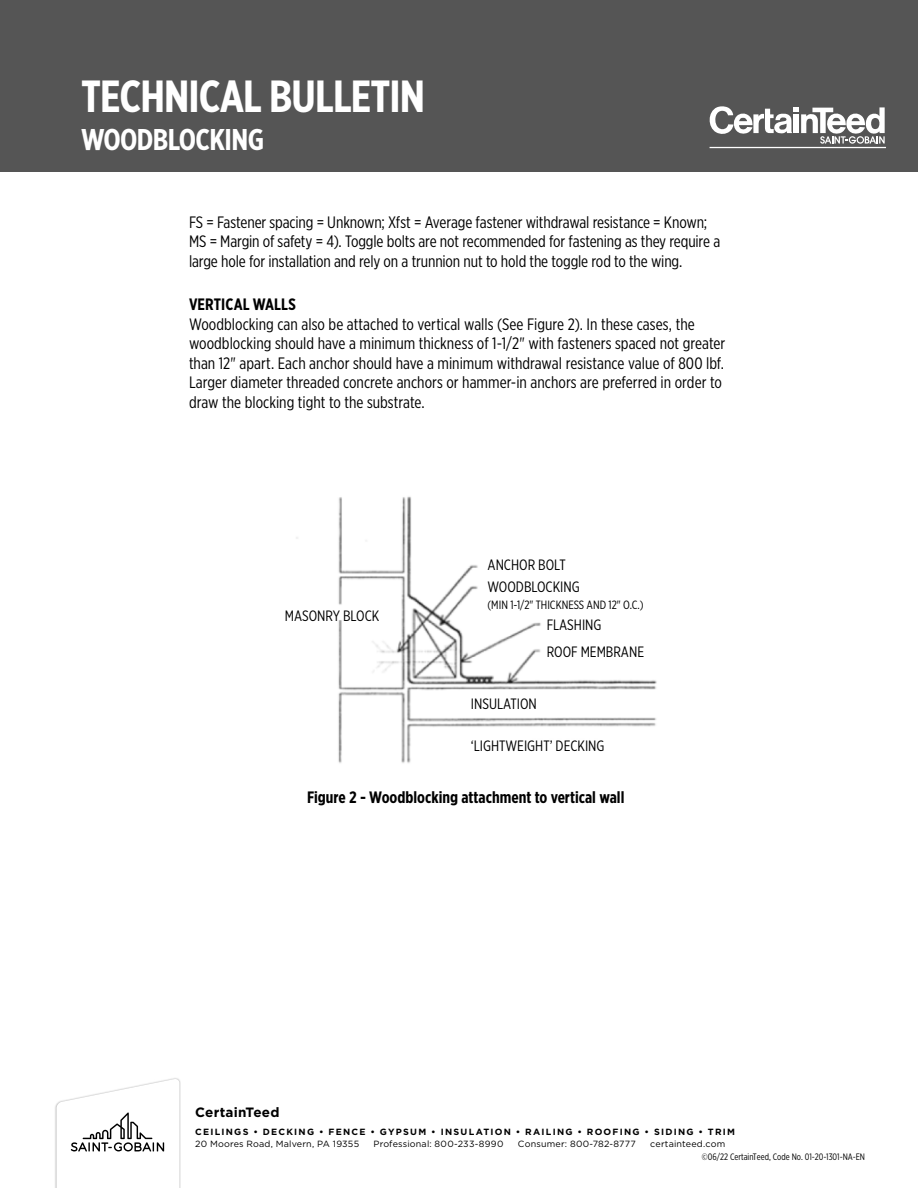
<style>
.page{position:relative;width:918px;height:1188px;background:#fff}
.page>*{position:absolute;margin:0;border:0;box-sizing:border-box;transform-origin:0 0}
.t1{font:700 45px "Gotham X Narrow";letter-spacing:-.02em;color:#fff}
.t2{font:700 30px "Gotham X Narrow";letter-spacing:-.02em;color:#fff}
.t3{font:16.5px/19.5px "Gotham X Narrow";letter-spacing:-.005em;color:#000}
.t4{font:700 16.5px "Gotham X Narrow";color:#000}
.t5{font:15px/21.8px "Gotham X Narrow";color:#000}
.t6{font:700 13.5px "Gotham";letter-spacing:.015em;color:#000}
.t7{font:12px "Gotham X Narrow";color:#000}
.t8{font:9.3px "Gotham X Narrow";color:#000}
.t9{font:9px "Gotham";letter-spacing:.02em;color:#000}
.t10{font:700 9px "Gotham";letter-spacing:.135em;color:#000}
</style>
<div class="page">
<div style="left:0;top:0;width:918px;height:172px;background:#555"></div>
<img style="left:296px;top:496px;width:361px;height:267px">
<svg style="left:710px;top:106px;width:175px;height:38px"></svg>
<hr style="left:710px;top:147px;width:176px;height:1px;background:#fff">
<div style="left:55px;top:1077px;width:126px;height:111px;background:#000;opacity:.3"></div>
<svg style="left:57px;top:1079px;width:122px;height:109px"></svg>
<h1 class="t1" style="left:81px;top:68px;width:346px">TECHNICAL BULLETIN</h1>
<h2 class="t2" style="left:81px;top:121px;width:185px">WOODBLOCKING</h2>
<p class="t3" style="left:189px;top:212px;width:533px">FS = Fastener spacing = Unknown; Xfst = Average fastener withdrawal resistance = Known;<br>MS = Margin of safety = 4). Toggle bolts are not recommended for fastening as they require a large hole for installation and rely on a trunnion nut to hold the toggle rod to the wing.</p>
<p class="t4" style="left:189px;top:294px;width:108px">VERTICAL WALLS</p>
<p class="t3" style="left:189px;top:314px;width:538px">Woodblocking can also be attached to vertical walls (See Figure 2). In these cases, the woodblocking should have a minimum thickness of 1-1/2" with fasteners spaced not greater than 12" apart. Each anchor should have a minimum withdrawal resistance value of 800 lbf.<br>Larger diameter threaded concrete anchors or hammer-in anchors are preferred in order to draw the blocking tight to the substrate.</p>
<p class="t5" style="left:285px;top:605px;width:96px">MASONRY BLOCK</p>
<p class="t5" style="left:488px;top:554px;width:94px">ANCHOR BOLT<br>WOODBLOCKING</p>
<p class="t7" style="left:488px;top:598px;width:158px">(MIN 1-1/2" THICKNESS AND 12" O.C.)</p>
<p class="t5" style="left:547px;top:613px;width:56px">FLASHING</p>
<p class="t5" style="left:547px;top:640px;width:99px">ROOF MEMBRANE</p>
<p class="t5" style="left:471px;top:692px;width:67px">INSULATION</p>
<p class="t5" style="left:471px;top:735px;width:135px">‘LIGHTWEIGHT’ DECKING</p>
<p class="t4" style="left:307px;top:787px;width:319px">Figure 2 - Woodblocking attachment to vertical wall</p>
<p class="t6" style="left:195px;top:1103px;width:86px">CertainTeed</p>
<p class="t10" style="left:195px;top:1125px;width:541px">CEILINGS • DECKING • FENCE • GYPSUM • INSULATION • RAILING • ROOFING • SIDING • TRIM</p>
<p class="t9" style="left:195px;top:1138px;width:165px">20 Moores Road, Malvern, PA 19355</p>
<p class="t9" style="left:374px;top:1138px;width:131px">Professional: 800-233-8990</p>
<p class="t9" style="left:518px;top:1138px;width:119px">Consumer: 800-782-8777</p>
<p class="t9" style="left:650px;top:1138px;width:77px">certainteed.com</p>
<p class="t8" style="left:702px;top:1151px;width:165px">©06/22 CertainTeed, Code No. 01-20-1301-NA-EN</p>
</div>
